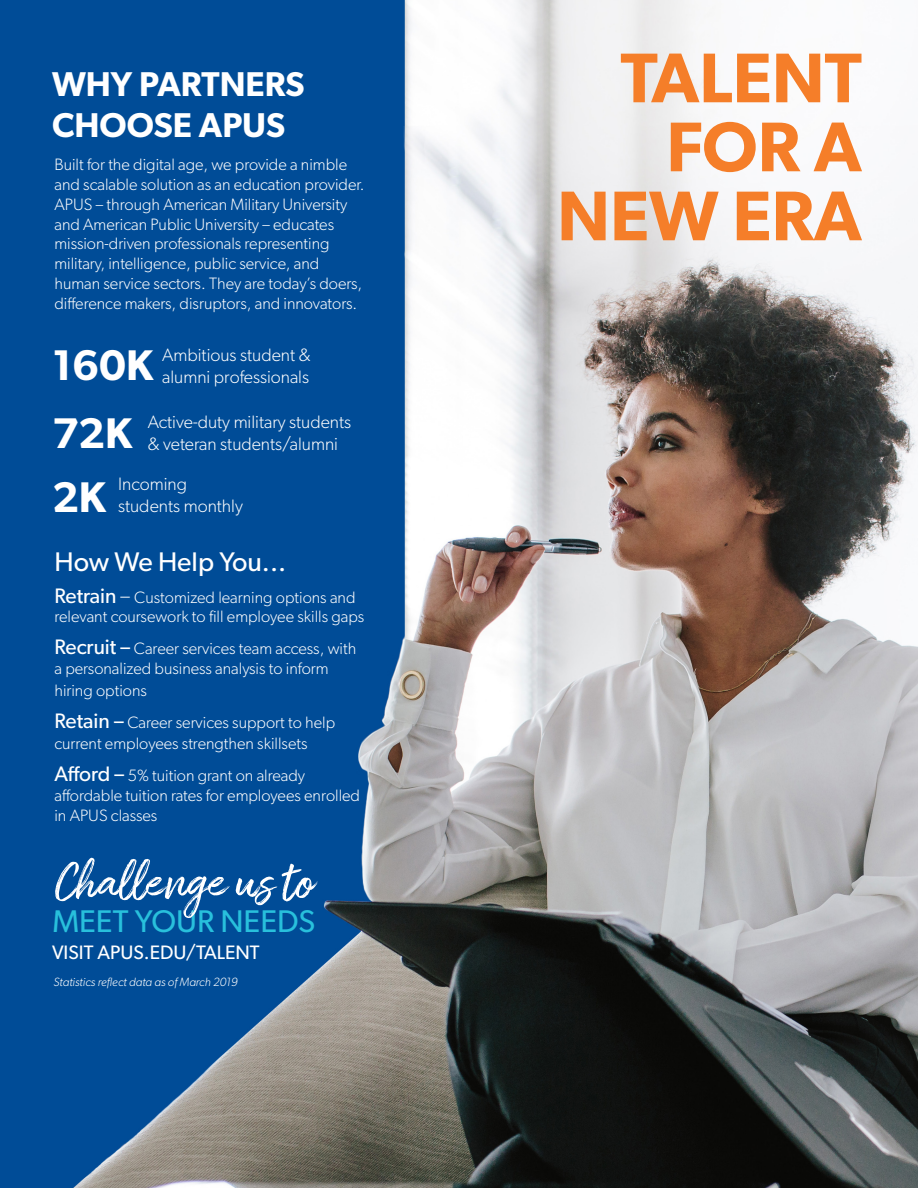
<style>
.page{position:relative;width:918px;height:1188px;background:#fff}
.page>*{position:absolute;margin:0;border:0;box-sizing:border-box;transform-origin:0 0}
.t1{font:600 70.5px/69px "Gibson";color:#f57e29;text-align:right}
.CTA{font:52.05px "Amithen";color:#fff}
.t2{font:600 43.05px "Gibson";color:#fff}
.Subtitle{font:600 34.5px/41.4px "Gibson";color:#fff}
.CTA-2{font:31.5px "Gibson";color:#28c0dc}
.subtitle_regular{font:27px "Gibson";color:#fff}
.t3{font:19.5px "Gibson";color:#fff}
.t4{font:300 18px/21.6px "Gibson";color:#fff}
.Body{font:300 16.5px/19.8px "Gibson";color:#fff}
.Body-2{font:italic 300 12px "Gibson";color:#fff}
.s1{font-weight:400;font-size:21px}
.s2{font-size:21px}
</style>
<div class="page">
<img style="left:0;top:0;width:918px;height:1188px">
<p class="Subtitle" style="left:52px;top:63px;width:254px">WHY PARTNERS<br>CHOOSE APUS</p>
<p class="Body" style="left:54px;top:154px;width:312px">Built for the digital age, we provide a nimble and scalable solution as an education provider.<br>APUS – through American Military University and American Public University – educates mission-driven professionals representing military, intelligence, public service, and human service sectors. They are today’s doers, difference makers, disruptors, and innovators.</p>
<p class="t4" style="left:162px;top:344px;width:150px">Ambitious student &amp; alumni professionals</p>
<p class="t4" style="left:148px;top:411px;width:205px">Active-duty military students &amp; veteran students/alumni</p>
<p class="t4" style="left:118px;top:473px;width:126px">Incoming students monthly</p>
<p class="subtitle_regular" style="left:54px;top:545px;width:233px">How We Help You...</p>
<p class="Body" style="left:54px;top:587px;width:311px"><span class="s1">Retrain</span> <span class="s2">–</span> Customized learning options and relevant coursework to fill employee skills gaps</p>
<p class="Body" style="left:54px;top:639px;width:303px"><span class="s1">Recruit –</span> Career services team access, with a personalized business analysis to inform</p>
<p class="Body" style="left:54px;top:680px;width:94px">hiring options</p>
<p class="Body" style="left:54px;top:711px;width:282px;line-height:21.6px"><span class="s1">Retain –</span> Career services support to help current employees strengthen skillsets</p>
<p class="Body" style="left:54px;top:765px;width:307px"><span class="s1">Afford –</span> 5% tuition grant on already affordable tuition rates for employees enrolled in APUS classes</p>
<p class="t2" style="left:52px;top:340px;width:103px">160K</p>
<p class="t2" style="left:52px;top:407px;width:82px">72K</p>
<p class="t2" style="left:52px;top:471px;width:55px">2K</p>
<p class="CTA" style="left:55px;top:850px;width:259px">Challenge us to</p>
<p class="CTA-2" style="left:52px;top:903px;width:264px">MEET YOUR NEEDS</p>
<p class="t3" style="left:52px;top:940px;width:209px">VISIT APUS.EDU/TALENT</p>
<p class="Body-2" style="left:54px;top:975px;width:186px">Statistics reflect data as of March 2019</p>
<p class="t1" style="left:621px;top:42px;width:243px">TALENT<br>FOR A</p>
<p class="t1" style="left:557px;top:180px;width:306px">NEW ERA</p>
</div>
